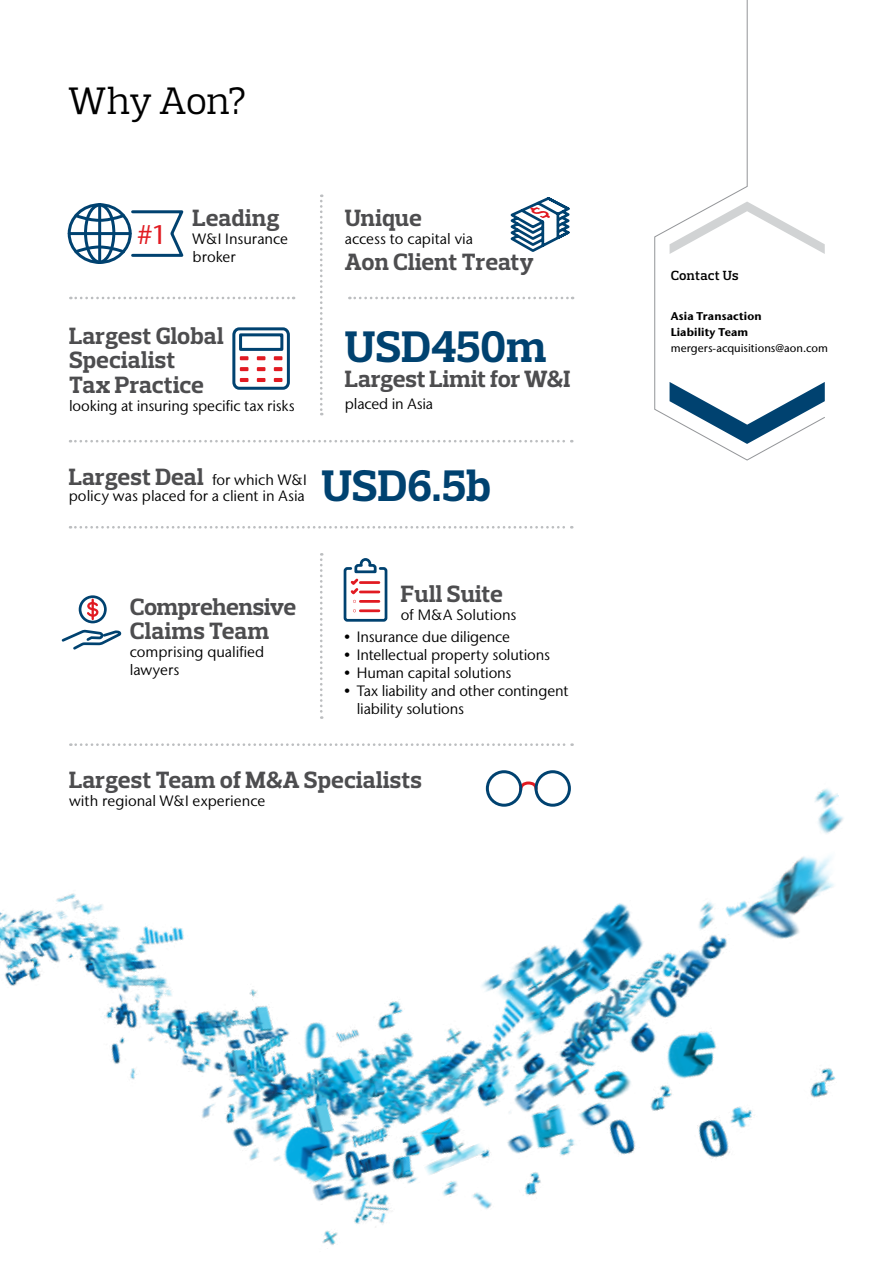
<style>
.page{position:relative;width:893px;height:1263px;background:#fff}
.page>*{position:absolute;margin:0;border:0;box-sizing:border-box;transform-origin:0 0}
.t1{font:700 45px "Prelo Slab";letter-spacing:-.005em;color:#004270}
.t2{font:39px "Prelo Slab";letter-spacing:-.015em;color:#000}
.t3{font:500 27px "Stone Sans IIITC Pro";color:#e11b22}
.t4{font:700 24px/24px "Prelo Slab";color:#4d4d4f}
.t5{font:15px/18px "Stone Sans IIITC Pro";letter-spacing:-.005em;color:#000}
.t6{font:600 13.5px "Prelo Slab";letter-spacing:.02em;color:#000}
.t7{font:700 11.25px/15.8px "Stone Sans IIITC Pro";letter-spacing:.01em;color:#000}
.t8{font:500 11.25px "Stone Sans IIITC Pro";letter-spacing:.005em;color:#000}
.s1{font-family:"Stone Sans IIITC Pro";font-weight:400;font-size:15px;color:#000}
</style>
<div class="page">
<img style="left:0;top:743px;width:844px;height:502px">
<svg style="left:654px;top:0;width:171px;height:461px"></svg>
<svg style="left:670px;top:382px;width:155px;height:62px"></svg>
<svg style="left:320px;top:194px;width:3px;height:221px"></svg>
<svg style="left:484px;top:769px;width:88px;height:39px"></svg>
<svg style="left:70px;top:440px;width:502px;height:2px"></svg>
<svg style="left:70px;top:526px;width:502px;height:3px"></svg>
<svg style="left:70px;top:743px;width:503px;height:3px"></svg>
<hr style="left:69px;top:232px;width:61px;height:3px;background:#004270">
<svg style="left:72px;top:203px;width:112px;height:61px"></svg>
<svg style="left:510px;top:197px;width:60px;height:55px"></svg>
<svg style="left:232px;top:327px;width:58px;height:63px"></svg>
<svg style="left:70px;top:297px;width:224px;height:2px"></svg>
<svg style="left:349px;top:297px;width:224px;height:2px"></svg>
<svg style="left:320px;top:553px;width:3px;height:166px"></svg>
<svg style="left:61px;top:600px;width:61px;height:50px"></svg>
<div style="left:79px;top:595px;width:28px;height:28px;border:3px solid #004270;border-radius:50%"></div>
<svg style="left:343px;top:558px;width:45px;height:64px"></svg>
<h2 class="t2" style="left:68px;top:77px;width:180px">Why Aon?</h2>
<h3 class="t3" style="left:137px;top:218px;width:32px">#1</h3>
<h3 class="t4" style="left:193px;top:206px;width:89px">Leading</h3>
<p class="t5" style="left:193px;top:229px;width:97px">W&amp;I Insurance broker</p>
<h3 class="t4" style="left:345px;top:205px;width:78px">Unique</h3>
<p class="t5" style="left:345px;top:229px;width:130px">access to capital via</p>
<h3 class="t4" style="left:345px;top:250px;width:190px">Aon Client Treaty</h3>
<h3 class="t4" style="left:69px;top:324px;width:156px">Largest Global<br>Specialist</h3>
<h1 class="t1" style="left:345px;top:319px;width:203px">USD450m</h1>
<h3 class="t4" style="left:69px;top:373px;width:136px">Tax Practice</h3>
<p class="t5" style="left:69px;top:397px;width:227px">looking at insuring specific tax risks</p>
<h3 class="t4" style="left:345px;top:366px;width:227px">Largest Limit for W&amp;I</h3>
<p class="t5" style="left:345px;top:395px;width:90px">placed in Asia</p>
<h3 class="t4" style="left:69px;top:465px;width:240px">Largest Deal <span class="s1">for which W&amp;I</span></h3>
<p class="t5" style="left:69px;top:487px;width:238px">policy was placed for a client in Asia</p>
<h1 class="t1" style="left:321px;top:458px;width:171px">USD6.5b</h1>
<h3 class="t4" style="left:130px;top:595px;width:168px">Comprehensive<br>Claims Team</h3>
<p class="t5" style="left:130px;top:643px;width:136px">comprising qualified lawyers</p>
<h3 class="t4" style="left:401px;top:582px;width:103px">Full Suite</h3>
<p class="t5" style="left:401px;top:606px;width:117px">of M&amp;A Solutions</p>
<p class="t5" style="left:343px;top:627px;width:168px">• Insurance due diligence</p>
<p class="t5" style="left:343px;top:645px;width:208px">• Intellectual property solutions</p>
<p class="t5" style="left:343px;top:663px;width:170px">• Human capital solutions</p>
<p class="t5" style="left:357px;top:681px;width:213px;text-indent:-14px">• Tax liability and other contingent liability solutions</p>
<h3 class="t4" style="left:69px;top:768px;width:354px">Largest Team of M&amp;A Specialists</h3>
<p class="t5" style="left:69px;top:792px;width:198px">with regional W&amp;I experience</p>
<p class="t6" style="left:671px;top:267px;width:69px">Contact Us</p>
<p class="t7" style="left:671px;top:308px;width:92px">Asia Transaction<br>Liability Team</p>
<p class="t8" style="left:671px;top:341px;width:159px">mergers-acquisitions@aon.com</p>
</div>
